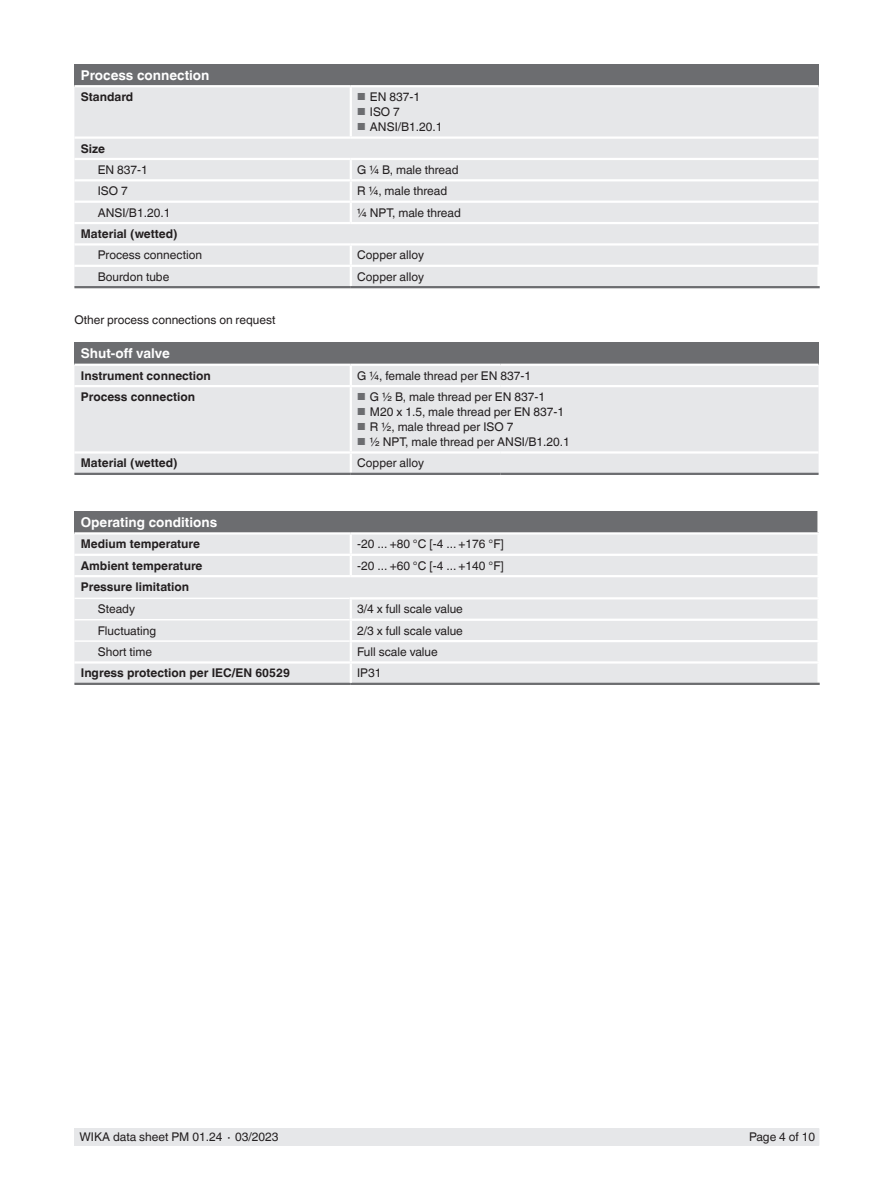
<style>
.page{position:relative;width:893px;height:1188px;background:#fff}
.page>*{position:absolute;margin:0;border:0;box-sizing:border-box;transform-origin:0 0}
.t1{font:700 13.5px "Helvetica World";color:#fff}
.t2{font:12px "Helvetica World";color:#231f20}
.t3{font:700 12px "Helvetica World";color:#231f20}
.s1{font-size:10.2px;color:#6c6d70}
</style>
<div class="page">
<div style="left:75px;top:1128px;width:744px;height:17px;background:#e6e7e9"></div>
<div style="left:74px;top:64px;width:745px;height:22px;background:#6c6d70"></div>
<div style="left:74px;top:87px;width:745px;height:199px;background:#e6e7e9"></div>
<hr style="left:350px;top:87px;width:2px;height:49px;background:#fff">
<hr style="left:74px;top:222px;width:277px;height:2px;background:#fff">
<hr style="left:351px;top:222px;width:468px;height:2px;background:#fff">
<hr style="left:74px;top:85px;width:277px;height:2px;background:#fff">
<hr style="left:351px;top:85px;width:468px;height:2px;background:#fff">
<svg style="left:350px;top:160px;width:2px;height:19px"></svg>
<hr style="left:350px;top:181px;width:2px;height:20px;background:#fff">
<svg style="left:350px;top:203px;width:2px;height:19px"></svg>
<hr style="left:74px;top:136px;width:277px;height:3px;background:#fff">
<hr style="left:351px;top:136px;width:468px;height:3px;background:#fff">
<hr style="left:74px;top:158px;width:277px;height:2px;background:#fff">
<hr style="left:351px;top:158px;width:468px;height:2px;background:#fff">
<hr style="left:74px;top:179px;width:277px;height:2px;background:#fff">
<hr style="left:351px;top:179px;width:468px;height:2px;background:#fff">
<hr style="left:74px;top:201px;width:277px;height:2px;background:#fff">
<hr style="left:351px;top:201px;width:468px;height:2px;background:#fff">
<hr style="left:74px;top:265px;width:277px;height:2px;background:#fff">
<hr style="left:351px;top:265px;width:469px;height:2px;background:#fff">
<hr style="left:817px;top:267px;width:3px;height:19px;background:#fff">
<hr style="left:74px;top:286px;width:277px;height:2px;background:#6c6d70">
<hr style="left:351px;top:286px;width:469px;height:2px;background:#6c6d70">
<hr style="left:74px;top:243px;width:277px;height:3px;background:#fff">
<hr style="left:351px;top:243px;width:468px;height:3px;background:#fff">
<svg style="left:350px;top:246px;width:2px;height:40px"></svg>
<div style="left:74px;top:342px;width:745px;height:23px;background:#6c6d70"></div>
<div style="left:74px;top:366px;width:745px;height:107px;background:#e6e7e9"></div>
<svg style="left:350px;top:454px;width:2px;height:19px"></svg>
<hr style="left:74px;top:364px;width:277px;height:2px;background:#fff">
<hr style="left:351px;top:364px;width:150px;height:2px;background:#fff">
<hr style="left:501px;top:364px;width:318px;height:2px;background:#fff">
<hr style="left:74px;top:473px;width:277px;height:2px;background:#6c6d70">
<hr style="left:351px;top:473px;width:150px;height:2px;background:#6c6d70">
<hr style="left:501px;top:473px;width:318px;height:2px;background:#6c6d70">
<hr style="left:74px;top:451px;width:277px;height:3px;background:#fff">
<hr style="left:351px;top:451px;width:150px;height:3px;background:#fff">
<hr style="left:501px;top:451px;width:318px;height:3px;background:#fff">
<svg style="left:350px;top:366px;width:2px;height:19px"></svg>
<hr style="left:350px;top:387px;width:2px;height:64px;background:#fff">
<hr style="left:74px;top:385px;width:277px;height:2px;background:#fff">
<hr style="left:351px;top:385px;width:150px;height:2px;background:#fff">
<hr style="left:501px;top:385px;width:318px;height:2px;background:#fff">
<div style="left:74px;top:511px;width:745px;height:22px;background:#6c6d70"></div>
<div style="left:74px;top:535px;width:743px;height:148px;background:#e6e7e9"></div>
<hr style="left:817px;top:511px;width:3px;height:21px;background:#fff">
<hr style="left:74px;top:532px;width:277px;height:3px;background:#fff">
<hr style="left:351px;top:532px;width:469px;height:3px;background:#fff">
<svg style="left:350px;top:535px;width:2px;height:40px"></svg>
<hr style="left:74px;top:554px;width:277px;height:2px;background:#fff">
<hr style="left:351px;top:554px;width:469px;height:2px;background:#fff">
<hr style="left:74px;top:683px;width:277px;height:2px;background:#6c6d70">
<hr style="left:351px;top:683px;width:469px;height:2px;background:#6c6d70">
<hr style="left:350px;top:599px;width:2px;height:20px;background:#fff">
<hr style="left:350px;top:619px;width:470px;height:2px;background:#fff">
<hr style="left:350px;top:640px;width:470px;height:2px;background:#fff">
<hr style="left:74px;top:575px;width:277px;height:2px;background:#fff">
<hr style="left:351px;top:575px;width:469px;height:2px;background:#fff">
<hr style="left:350px;top:597px;width:470px;height:2px;background:#fff">
<hr style="left:74px;top:598px;width:276px;height:1px;background:#fff">
<hr style="left:74px;top:619px;width:276px;height:1px;background:#fff">
<hr style="left:74px;top:640px;width:276px;height:2px;background:#fff">
<hr style="left:74px;top:661px;width:277px;height:3px;background:#fff">
<hr style="left:351px;top:661px;width:469px;height:3px;background:#fff">
<svg style="left:350px;top:621px;width:2px;height:62px"></svg>
<p class="t1" style="left:81px;top:67px;width:130px">Process connection</p>
<p class="t3" style="left:81px;top:90px;width:54px">Standard</p>
<p class="t2" style="left:357px;top:90px;width:64px"><span class="s1">■</span> EN 837-1</p>
<p class="t2" style="left:357px;top:105px;width:44px"><span class="s1">■</span> ISO 7</p>
<p class="t2" style="left:357px;top:120px;width:87px"><span class="s1">■</span> ANSI/B1.20.1</p>
<p class="t3" style="left:81px;top:141px;width:26px">Size</p>
<p class="t2" style="left:98px;top:163px;width:52px">EN 837-1</p>
<p class="t2" style="left:357px;top:163px;width:103px">G ¼ B, male thread</p>
<p class="t2" style="left:98px;top:184px;width:31px">ISO 7</p>
<p class="t2" style="left:357px;top:184px;width:92px">R ¼, male thread</p>
<p class="t2" style="left:98px;top:206px;width:74px">ANSI/B1.20.1</p>
<p class="t2" style="left:357px;top:206px;width:105px">¼ NPT, male thread</p>
<p class="t3" style="left:81px;top:227px;width:98px">Material (wetted)</p>
<p class="t2" style="left:98px;top:248px;width:106px">Process connection</p>
<p class="t2" style="left:357px;top:248px;width:68px">Copper alloy</p>
<p class="t2" style="left:98px;top:270px;width:73px">Bourdon tube</p>
<p class="t2" style="left:357px;top:270px;width:68px">Copper alloy</p>
<p class="t2" style="left:74px;top:313px;width:202px">Other process connections on request</p>
<p class="t1" style="left:81px;top:346px;width:90px">Shut-off valve</p>
<p class="t3" style="left:81px;top:369px;width:132px">Instrument connection</p>
<p class="t2" style="left:357px;top:369px;width:175px">G ¼, female thread per EN 837-1</p>
<p class="t3" style="left:81px;top:390px;width:116px">Process connection</p>
<p class="t2" style="left:357px;top:390px;width:189px"><span class="s1">■</span> G ½ B, male thread per EN 837-1</p>
<p class="t2" style="left:357px;top:405px;width:209px"><span class="s1">■</span> M20 x 1.5, male thread per EN 837-1</p>
<p class="t2" style="left:357px;top:420px;width:158px"><span class="s1">■</span> R ½, male thread per ISO 7</p>
<p class="t2" style="left:357px;top:435px;width:214px"><span class="s1">■</span> ½ NPT, male thread per ANSI/B1.20.1</p>
<p class="t3" style="left:81px;top:456px;width:98px">Material (wetted)</p>
<p class="t2" style="left:357px;top:456px;width:68px">Copper alloy</p>
<p class="t1" style="left:81px;top:514px;width:138px">Operating conditions</p>
<p class="t3" style="left:81px;top:537px;width:121px">Medium temperature</p>
<p class="t2" style="left:357px;top:537px;width:148px">-20 ... +80 °C [-4 ... +176 °F]</p>
<p class="t3" style="left:81px;top:559px;width:123px">Ambient temperature</p>
<p class="t2" style="left:357px;top:559px;width:148px">-20 ... +60 °C [-4 ... +140 °F]</p>
<p class="t3" style="left:81px;top:580px;width:110px">Pressure limitation</p>
<p class="t2" style="left:98px;top:602px;width:39px">Steady</p>
<p class="t2" style="left:357px;top:602px;width:107px">3/4 x full scale value</p>
<p class="t2" style="left:98px;top:624px;width:60px">Fluctuating</p>
<p class="t2" style="left:357px;top:624px;width:107px">2/3 x full scale value</p>
<p class="t2" style="left:98px;top:645px;width:56px">Short time</p>
<p class="t2" style="left:357px;top:645px;width:82px">Full scale value</p>
<p class="t3" style="left:81px;top:666px;width:211px">Ingress protection per IEC/EN 60529</p>
<p class="t2" style="left:357px;top:666px;width:26px">IP31</p>
<p class="t2" style="left:80px;top:1130px;width:201px">WIKA data sheet PM 01.24 ∙ 03/2023</p>
<p class="t2" style="left:749px;top:1130px;width:68px">Page 4 of 10</p>
</div>
